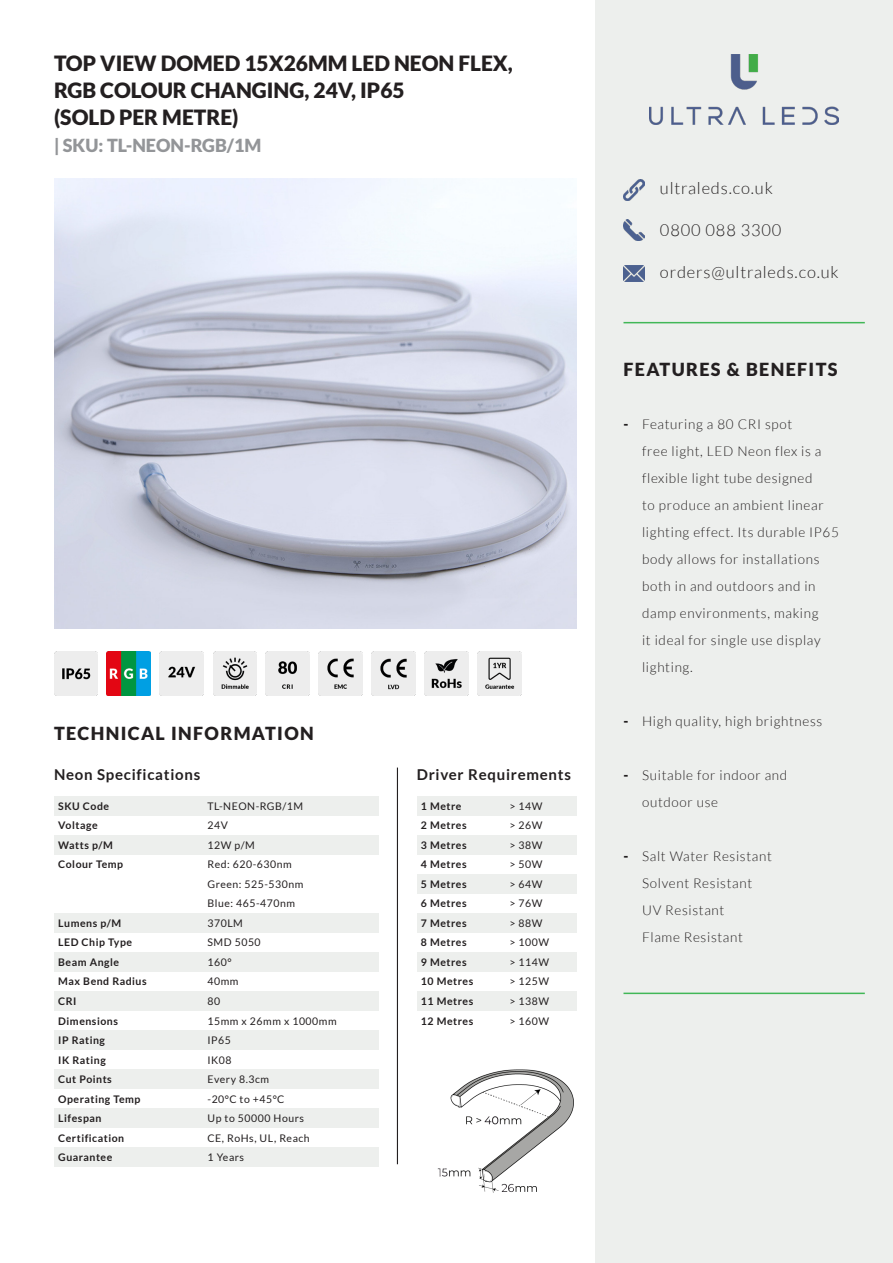
<style>
.page{position:relative;width:893px;height:1263px;background:#fff}
.page>*{position:absolute;margin:0;border:0;box-sizing:border-box;transform-origin:0 0}
.t1{font:900 21px "Lato";color:#231f20}
.t2{font:900 18px "Lato";letter-spacing:.075em;color:#231f20}
.t3{font:900 18px "Lato";color:#939598}
.t4{font:300 16.5px "Lato";letter-spacing:.05em;color:#231f20}
.t5{font:700 15px "Lato";letter-spacing:.05em;color:#231f20}
.t6{font:300 13.5px/27px "Lato";letter-spacing:.05em;color:#231f20}
.t7{font:900 13.5px "Lato";color:#231f20}
.t8{font:700 10.5px "Lato";letter-spacing:.05em;color:#231f20}
.t9{font:10.5px "Lato";letter-spacing:.05em;color:#231f20}
</style>
<div class="page">
<div style="left:595px;top:0;width:298px;height:1263px;background:#edefed"></div>
<img style="left:649px;top:54px;width:190px;height:70px">
<img style="left:623px;top:179px;width:22px;height:21px">
<hr style="left:623px;top:322px;width:242px;height:1px;background:#41b757">
<img style="left:623px;top:219px;width:22px;height:21px">
<img style="left:623px;top:265px;width:22px;height:17px">
<hr style="left:623px;top:992px;width:242px;height:2px;background:#41b757">
<img style="left:54px;top:178px;width:523px;height:451px">
<img style="left:54px;top:652px;width:43px;height:43px">
<img style="left:107px;top:652px;width:43px;height:43px">
<img style="left:160px;top:652px;width:43px;height:43px">
<img style="left:213px;top:652px;width:44px;height:43px">
<img style="left:266px;top:652px;width:43px;height:43px">
<img style="left:319px;top:652px;width:43px;height:43px">
<img style="left:372px;top:652px;width:43px;height:43px">
<img style="left:425px;top:652px;width:43px;height:43px">
<img style="left:477px;top:652px;width:44px;height:43px">
<div style="left:54px;top:797px;width:324px;height:19px;background:#edefed"></div>
<div style="left:54px;top:836px;width:324px;height:19px;background:#edefed"></div>
<div style="left:54px;top:913px;width:324px;height:20px;background:#edefed"></div>
<div style="left:54px;top:952px;width:324px;height:20px;background:#edefed"></div>
<div style="left:54px;top:991px;width:324px;height:20px;background:#edefed"></div>
<div style="left:54px;top:1030px;width:324px;height:20px;background:#edefed"></div>
<div style="left:54px;top:1069px;width:324px;height:20px;background:#edefed"></div>
<div style="left:54px;top:1108px;width:324px;height:20px;background:#edefed"></div>
<div style="left:54px;top:1147px;width:324px;height:20px;background:#edefed"></div>
<hr style="left:397px;top:767px;width:1px;height:397px;background:#231f20">
<div style="left:417px;top:797px;width:160px;height:19px;background:#edefed"></div>
<div style="left:417px;top:836px;width:160px;height:19px;background:#edefed"></div>
<div style="left:417px;top:875px;width:160px;height:19px;background:#edefed"></div>
<div style="left:417px;top:913px;width:160px;height:20px;background:#edefed"></div>
<div style="left:417px;top:952px;width:160px;height:20px;background:#edefed"></div>
<div style="left:417px;top:991px;width:160px;height:20px;background:#edefed"></div>
<img style="left:438px;top:1069px;width:136px;height:124px">
<p class="t1" style="left:54px;top:51px;width:460px">TOP VIEW DOMED 15X26MM LED NEON FLEX,</p>
<p class="t1" style="left:54px;top:78px;width:352px">RGB COLOUR CHANGING, 24V, IP65</p>
<p class="t1" style="left:54px;top:105px;width:186px">(SOLD PER METRE)</p>
<p class="t3" style="left:54px;top:135px;width:209px">| SKU: TL-NEON-RGB/1M</p>
<p class="t2" style="left:54px;top:723px;width:261px">TECHNICAL INFORMATION</p>
<p class="t5" style="left:54px;top:766px;width:148px">Neon Specifications</p>
<p class="t8" style="left:58px;top:800px;width:52px">SKU Code</p>
<p class="t8" style="left:58px;top:820px;width:41px">Voltage</p>
<p class="t8" style="left:58px;top:839px;width:56px">Watts p/M</p>
<p class="t8" style="left:58px;top:859px;width:66px">Colour Temp</p>
<p class="t8" style="left:58px;top:917px;width:64px">Lumens p/M</p>
<p class="t8" style="left:58px;top:937px;width:75px">LED Chip Type</p>
<p class="t8" style="left:58px;top:956px;width:62px">Beam Angle</p>
<p class="t8" style="left:58px;top:976px;width:90px">Max Bend Radius</p>
<p class="t8" style="left:58px;top:995px;width:20px">CRI</p>
<p class="t8" style="left:58px;top:1015px;width:61px">Dimensions</p>
<p class="t8" style="left:58px;top:1034px;width:48px">IP Rating</p>
<p class="t8" style="left:58px;top:1054px;width:49px">IK Rating</p>
<p class="t8" style="left:58px;top:1073px;width:55px">Cut Points</p>
<p class="t8" style="left:58px;top:1093px;width:84px">Operating Temp</p>
<p class="t8" style="left:58px;top:1112px;width:45px">Lifespan</p>
<p class="t8" style="left:58px;top:1132px;width:67px">Certification</p>
<p class="t8" style="left:58px;top:1151px;width:56px">Guarantee</p>
<p class="t9" style="left:207px;top:800px;width:97px">TL-NEON-RGB/1M</p>
<p class="t9" style="left:207px;top:820px;width:22px">24V</p>
<p class="t9" style="left:207px;top:839px;width:49px">12W p/M</p>
<p class="t9" style="left:207px;top:859px;width:86px">Red: 620-630nm</p>
<p class="t9" style="left:207px;top:878px;width:97px">Green: 525-530nm</p>
<p class="t9" style="left:207px;top:898px;width:89px">Blue: 465-470nm</p>
<p class="t9" style="left:207px;top:917px;width:37px">370LM</p>
<p class="t9" style="left:207px;top:937px;width:55px">SMD 5050</p>
<p class="t9" style="left:207px;top:956px;width:26px">160°</p>
<p class="t9" style="left:207px;top:976px;width:32px">40mm</p>
<p class="t9" style="left:207px;top:995px;width:14px">80</p>
<p class="t9" style="left:207px;top:1015px;width:131px">15mm x 26mm x 1000mm</p>
<p class="t9" style="left:207px;top:1034px;width:25px">IP65</p>
<p class="t9" style="left:207px;top:1054px;width:26px">IK08</p>
<p class="t9" style="left:207px;top:1073px;width:63px">Every 8.3cm</p>
<p class="t9" style="left:207px;top:1093px;width:78px">-20°C to +45°C</p>
<p class="t9" style="left:207px;top:1112px;width:98px">Up to 50000 Hours</p>
<p class="t9" style="left:207px;top:1132px;width:104px">CE, RoHs, UL, Reach</p>
<p class="t9" style="left:207px;top:1151px;width:38px">1 Years</p>
<p class="t5" style="left:417px;top:766px;width:156px">Driver Requirements</p>
<p class="t8" style="left:421px;top:800px;width:42px">1 Metre</p>
<p class="t8" style="left:421px;top:820px;width:47px">2 Metres</p>
<p class="t8" style="left:421px;top:839px;width:47px">3 Metres</p>
<p class="t8" style="left:421px;top:859px;width:47px">4 Metres</p>
<p class="t8" style="left:421px;top:878px;width:47px">5 Metres</p>
<p class="t8" style="left:421px;top:898px;width:47px">6 Metres</p>
<p class="t8" style="left:421px;top:917px;width:47px">7 Metres</p>
<p class="t8" style="left:421px;top:937px;width:47px">8 Metres</p>
<p class="t8" style="left:421px;top:956px;width:47px">9 Metres</p>
<p class="t8" style="left:421px;top:976px;width:54px">10 Metres</p>
<p class="t8" style="left:421px;top:995px;width:54px">11 Metres</p>
<p class="t8" style="left:421px;top:1015px;width:54px">12 Metres</p>
<p class="t9" style="left:509px;top:800px;width:35px">&gt; 14W</p>
<p class="t9" style="left:509px;top:820px;width:35px">&gt; 26W</p>
<p class="t9" style="left:509px;top:839px;width:35px">&gt; 38W</p>
<p class="t9" style="left:509px;top:859px;width:35px">&gt; 50W</p>
<p class="t9" style="left:509px;top:878px;width:35px">&gt; 64W</p>
<p class="t9" style="left:509px;top:898px;width:35px">&gt; 76W</p>
<p class="t9" style="left:509px;top:917px;width:35px">&gt; 88W</p>
<p class="t9" style="left:509px;top:937px;width:41px">&gt; 100W</p>
<p class="t9" style="left:509px;top:956px;width:41px">&gt; 114W</p>
<p class="t9" style="left:509px;top:976px;width:41px">&gt; 125W</p>
<p class="t9" style="left:509px;top:995px;width:41px">&gt; 138W</p>
<p class="t9" style="left:509px;top:1015px;width:41px">&gt; 160W</p>
<p class="t4" style="left:660px;top:179px;width:114px">ultraleds.co.uk</p>
<p class="t4" style="left:660px;top:221px;width:123px">0800 088 3300</p>
<p class="t4" style="left:660px;top:263px;width:180px">orders@ultraleds.co.uk</p>
<p class="t2" style="left:623px;top:358px;width:216px">FEATURES &amp; BENEFITS</p>
<p class="t7" style="left:623px;top:416px;width:6px">-</p>
<p class="t6" style="left:642px;top:411px;width:198px">Featuring a 80 CRI spot<br>free light, LED Neon flex is a flexible light tube designed<br>to produce an ambient linear lighting effect. Its durable IP65 body allows for installations both in and outdoors and in damp environments, making<br>it ideal for single use display lighting.</p>
<p class="t7" style="left:623px;top:713px;width:6px">-</p>
<p class="t6" style="left:642px;top:708px;width:182px">High quality, high brightness</p>
<p class="t7" style="left:623px;top:767px;width:6px">-</p>
<p class="t6" style="left:642px;top:762px;width:147px">Suitable for indoor and outdoor use</p>
<p class="t7" style="left:623px;top:848px;width:6px">-</p>
<p class="t6" style="left:642px;top:843px;width:131px">Salt Water Resistant</p>
<p class="t6" style="left:642px;top:870px;width:112px">Solvent Resistant</p>
<p class="t6" style="left:642px;top:897px;width:84px">UV Resistant</p>
<p class="t6" style="left:642px;top:924px;width:102px">Flame Resistant</p>
</div>
